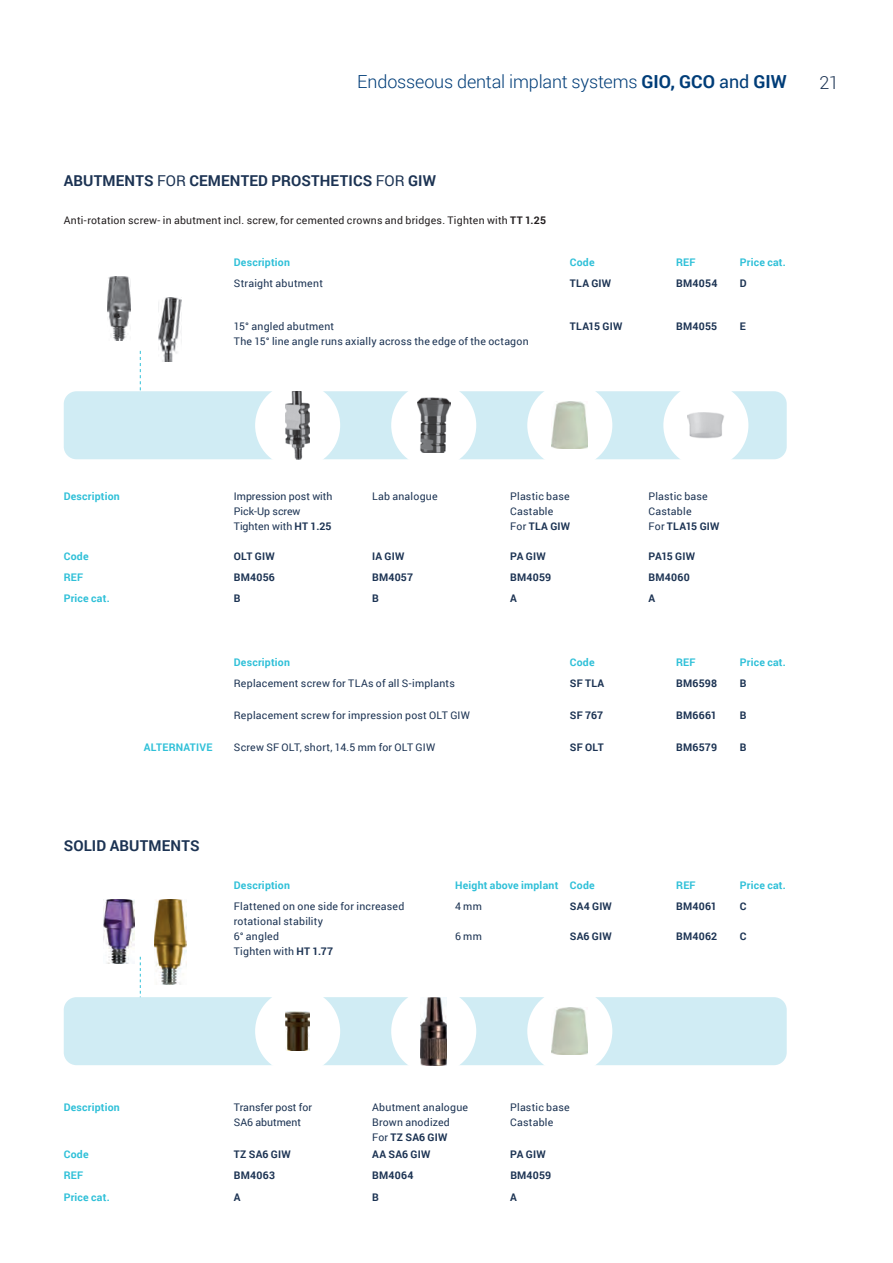
<style>
.page{position:relative;width:893px;height:1263px;background:#fff}
.page>*{position:absolute;margin:0;border:0;box-sizing:border-box;transform-origin:0 0}
.t1{font:300 18px "Roboto";letter-spacing:-.01em;color:#003d78}
.t2{font:300 18px "Roboto";color:#1c3353}
.t3{font:700 15px "Roboto";letter-spacing:.01em;color:#1c3353}
.t4{font:10.5px/15px "Roboto";letter-spacing:.02em;color:#1c3353}
.t5{font:700 10.5px "Roboto";letter-spacing:.02em;color:#1c3353}
.t6{font:700 10.5px "Roboto";letter-spacing:.02em;color:#2fc0d8}
.t7{font:10.5px "Roboto";letter-spacing:.02em;color:#231f20}
.t8{font:10.5px/15px "Roboto";color:#1c3353}
.s1{font-weight:700}
.s2{font-weight:400}
</style>
<div class="page">
<svg style="left:140px;top:957px;width:1px;height:40px"></svg>
<svg style="left:140px;top:351px;width:1px;height:40px"></svg>
<div style="left:64px;top:391px;width:723px;height:68px;background:#d0ecf4;border-radius:13px"></div>
<div style="left:663px;top:383px;width:85px;height:85px;background:#fff;border-radius:50%"></div>
<img style="left:687px;top:413px;width:37px;height:25px">
<div style="left:527px;top:383px;width:85px;height:85px;background:#fff;border-radius:50%"></div>
<img style="left:552px;top:402px;width:36px;height:47px">
<div style="left:391px;top:383px;width:85px;height:85px;background:#fff;border-radius:50%"></div>
<img style="left:417px;top:398px;width:33px;height:55px">
<div style="left:255px;top:383px;width:85px;height:85px;background:#fff;border-radius:50%"></div>
<img style="left:285px;top:391px;width:25px;height:68px">
<div style="left:64px;top:997px;width:723px;height:68px;background:#d0ecf4;border-radius:13px"></div>
<div style="left:527px;top:989px;width:85px;height:85px;background:#fff;border-radius:50%"></div>
<img style="left:552px;top:1008px;width:36px;height:47px">
<div style="left:391px;top:989px;width:85px;height:85px;background:#fff;border-radius:50%"></div>
<img style="left:420px;top:997px;width:27px;height:68px">
<div style="left:255px;top:989px;width:85px;height:85px;background:#fff;border-radius:50%"></div>
<img style="left:285px;top:1012px;width:25px;height:39px">
<img style="left:107px;top:276px;width:24px;height:64px">
<img style="left:154px;top:899px;width:32px;height:85px">
<img style="left:104px;top:899px;width:30px;height:64px">
<img style="left:159px;top:298px;width:22px;height:64px">
<h1 class="t1" style="left:357px;top:69px;width:431px">Endosseous dental implant systems <span class="s1">GIO, GCO</span> <span class="s2">and</span> <span class="s1">GIW</span></h1>
<h1 class="t2" style="left:819px;top:71px;width:21px">21</h1>
<h2 class="t3" style="left:64px;top:170px;width:374px">ABUTMENTS <span class="s2">FOR</span> CEMENTED PROSTHETICS <span class="s2">FOR</span> GIW</h2>
<p class="t7" style="left:64px;top:213px;width:484px">Anti-rotation screw- in abutment incl. screw, for cemented crowns and bridges. Tighten with <span class="s1">TT 1.25</span></p>
<p class="t6" style="left:234px;top:255px;width:58px">Description</p>
<p class="t6" style="left:570px;top:255px;width:26px">Code</p>
<p class="t6" style="left:676px;top:255px;width:21px">REF</p>
<p class="t6" style="left:740px;top:255px;width:48px">Price cat.</p>
<p class="t4" style="left:234px;top:276px;width:91px">Straight abutment</p>
<p class="t5" style="left:570px;top:276px;width:43px">TLA GIW</p>
<p class="t5" style="left:676px;top:276px;width:43px">BM4054</p>
<p class="t5" style="left:740px;top:276px;width:8px">D</p>
<p class="t4" style="left:234px;top:318px;width:296px">15° angled abutment<br>The 15° line angle runs axially across the edge of the octagon</p>
<p class="t5" style="left:570px;top:319px;width:54px">TLA15 GIW</p>
<p class="t5" style="left:676px;top:319px;width:43px">BM4055</p>
<p class="t5" style="left:740px;top:319px;width:8px">E</p>
<p class="t6" style="left:64px;top:489px;width:58px">Description</p>
<p class="t8" style="left:234px;top:488px;width:100px">Impression post with<br>Pick-Up screw<br>Tighten with <span class="s1">HT 1.25</span></p>
<p class="t4" style="left:372px;top:488px;width:67px">Lab analogue</p>
<p class="t4" style="left:510px;top:488px;width:61px">Plastic base<br>Castable<br>For <span class="s1">TLA GIW</span></p>
<p class="t4" style="left:648px;top:489px;width:73px">Plastic base<br>Castable<br>For <span class="s1">TLA15 GIW</span></p>
<p class="t6" style="left:64px;top:549px;width:26px">Code</p>
<p class="t5" style="left:234px;top:549px;width:42px">OLT GIW</p>
<p class="t5" style="left:372px;top:549px;width:34px">IA GIW</p>
<p class="t5" style="left:510px;top:549px;width:37px">PA GIW</p>
<p class="t5" style="left:648px;top:549px;width:48px">PA15 GIW</p>
<p class="t6" style="left:64px;top:570px;width:21px">REF</p>
<p class="t5" style="left:234px;top:570px;width:43px">BM4056</p>
<p class="t5" style="left:372px;top:570px;width:43px">BM4057</p>
<p class="t5" style="left:510px;top:570px;width:42px">BM4059</p>
<p class="t5" style="left:648px;top:570px;width:43px">BM4060</p>
<p class="t6" style="left:64px;top:591px;width:48px">Price cat.</p>
<p class="t5" style="left:234px;top:591px;width:8px">B</p>
<p class="t5" style="left:372px;top:591px;width:8px">B</p>
<p class="t5" style="left:510px;top:591px;width:8px">A</p>
<p class="t5" style="left:648px;top:591px;width:8px">A</p>
<p class="t6" style="left:234px;top:655px;width:58px">Description</p>
<p class="t6" style="left:570px;top:655px;width:26px">Code</p>
<p class="t6" style="left:676px;top:655px;width:21px">REF</p>
<p class="t6" style="left:740px;top:655px;width:48px">Price cat.</p>
<p class="t4" style="left:234px;top:676px;width:222px">Replacement screw for TLAs of all S-implants</p>
<p class="t5" style="left:570px;top:676px;width:36px">SF TLA</p>
<p class="t5" style="left:676px;top:676px;width:42px">BM6598</p>
<p class="t5" style="left:740px;top:676px;width:8px">B</p>
<p class="t4" style="left:234px;top:707px;width:238px">Replacement screw for impression post OLT GIW</p>
<p class="t5" style="left:570px;top:708px;width:35px">SF 767</p>
<p class="t5" style="left:676px;top:708px;width:42px">BM6661</p>
<p class="t5" style="left:740px;top:708px;width:8px">B</p>
<p class="t6" style="left:144px;top:740px;width:70px">ALTERNATIVE</p>
<p class="t4" style="left:234px;top:739px;width:203px">Screw SF OLT, short, 14.5 mm for OLT GIW</p>
<p class="t5" style="left:570px;top:740px;width:35px">SF OLT</p>
<p class="t5" style="left:676px;top:740px;width:43px">BM6579</p>
<p class="t5" style="left:740px;top:740px;width:8px">B</p>
<h2 class="t3" style="left:64px;top:836px;width:137px">SOLID ABUTMENTS</h2>
<p class="t6" style="left:234px;top:878px;width:58px">Description</p>
<p class="t6" style="left:455px;top:878px;width:141px">Height above implant Code</p>
<p class="t6" style="left:676px;top:878px;width:21px">REF</p>
<p class="t6" style="left:740px;top:878px;width:47px">Price cat.</p>
<p class="t4" style="left:234px;top:899px;width:172px">Flattened on one side for increased rotational stability<br>6° angled<br>Tighten with <span class="s1">HT 1.77</span></p>
<p class="t4" style="left:455px;top:899px;width:28px">4 mm</p>
<p class="t5" style="left:570px;top:899px;width:44px">SA4 GIW</p>
<p class="t5" style="left:676px;top:899px;width:42px">BM4061</p>
<p class="t5" style="left:740px;top:899px;width:8px">C</p>
<p class="t4" style="left:455px;top:929px;width:28px">6 mm</p>
<p class="t5" style="left:570px;top:929px;width:43px">SA6 GIW</p>
<p class="t5" style="left:676px;top:929px;width:43px">BM4062</p>
<p class="t5" style="left:740px;top:929px;width:8px">C</p>
<p class="t6" style="left:64px;top:1100px;width:58px">Description</p>
<p class="t8" style="left:234px;top:1100px;width:80px">Transfer post for<br>SA6 abutment</p>
<p class="t4" style="left:372px;top:1100px;width:98px">Abutment analogue<br>Brown anodized<br>For <span class="s1">TZ SA6 GIW</span></p>
<p class="t4" style="left:510px;top:1100px;width:61px">Plastic base<br>Castable</p>
<p class="t6" style="left:64px;top:1147px;width:26px">Code</p>
<p class="t5" style="left:234px;top:1147px;width:58px">TZ SA6 GIW</p>
<p class="t5" style="left:372px;top:1147px;width:60px">AA SA6 GIW</p>
<p class="t5" style="left:510px;top:1147px;width:37px">PA GIW</p>
<p class="t6" style="left:64px;top:1168px;width:21px">REF</p>
<p class="t5" style="left:234px;top:1168px;width:43px">BM4063</p>
<p class="t5" style="left:372px;top:1168px;width:43px">BM4064</p>
<p class="t5" style="left:510px;top:1168px;width:42px">BM4059</p>
<p class="t6" style="left:64px;top:1190px;width:48px">Price cat.</p>
<p class="t5" style="left:234px;top:1190px;width:8px">A</p>
<p class="t5" style="left:372px;top:1190px;width:8px">B</p>
<p class="t5" style="left:510px;top:1190px;width:8px">A</p>
</div>
